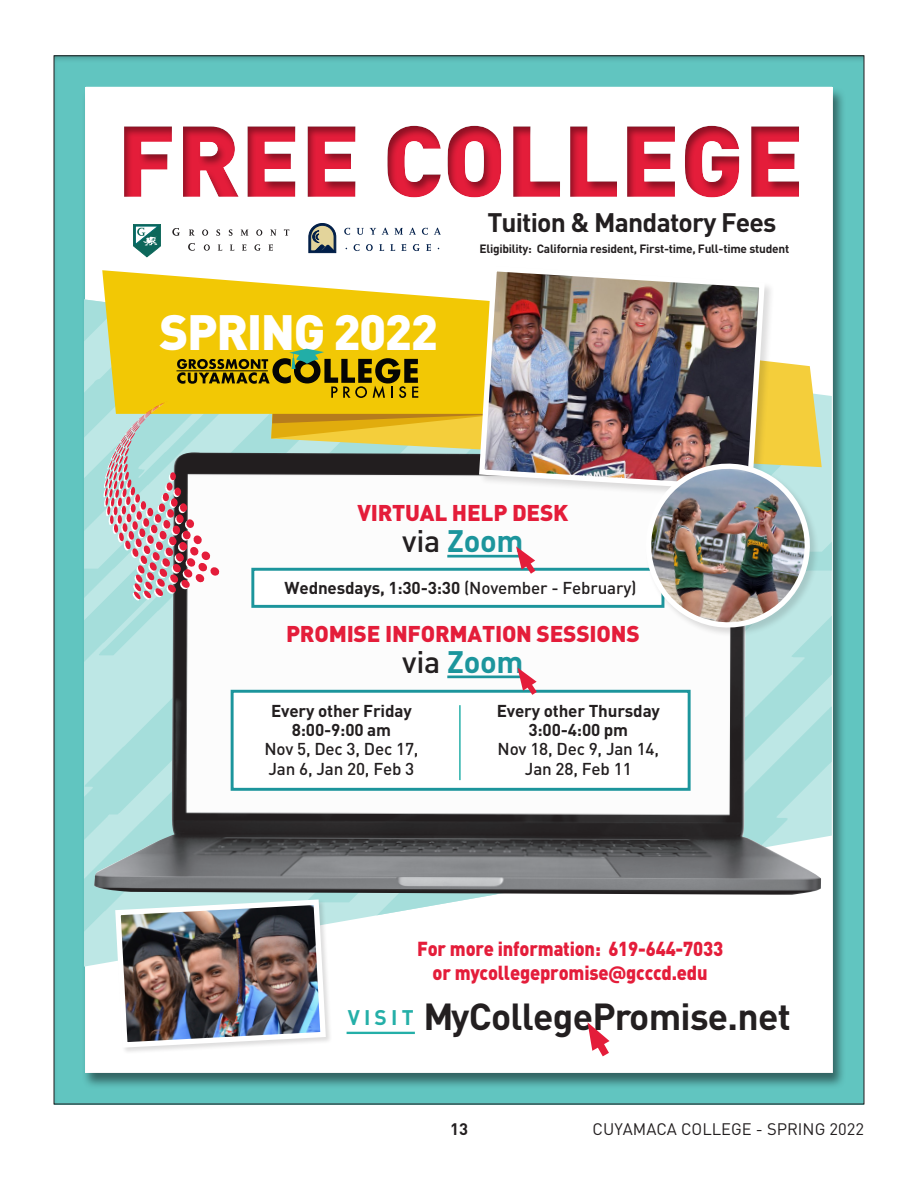
<style>
.page{position:relative;width:918px;height:1188px;background:#fff}
.page>*{position:absolute;margin:0;border:0;box-sizing:border-box;transform-origin:0 0}
.t1{font:900 98.85px "DIN";color:#e41d3a}
.t2{font:900 48.9px "DIN";letter-spacing:-.03em;color:#fff}
.t3{font:700 37.2px "DIN";letter-spacing:-.02em;color:#231f20}
.t4{font:700 30.75px "DIN";letter-spacing:-.01em;color:#1c959c}
.t5{font:700 26.4px "DIN";letter-spacing:-.03em;color:#231f20}
.t6{font:900 22.5px "DIN";letter-spacing:-.01em;color:#e41d3a}
.t7{font:900 20.1px/23.5px "DIN";letter-spacing:-.01em;color:#e41d3a;text-align:center;scale:.91 1}
.t8{font:700 16.95px/19.4px "DIN";letter-spacing:-.01em;color:#231f20;text-align:center}
.t9{font:500 16.95px/19.4px "DIN";letter-spacing:-.01em;color:#231f20;text-align:center}
.t10{font:16.5px "DIN";color:#231f20}
.t11{font:700 16.5px "DIN";color:#231f20}
.t12{font:700 11.85px "DIN";letter-spacing:-.02em;color:#231f20}
.s1{font-weight:500;color:#231f20}
.s2{font-weight:500}
.s3{font-weight:700}
.s4{font-family:"Inter";font-weight:800}
.s5{font-size:21px;color:#24afa8}
</style>
<div class="page">
<div style="left:54px;top:56px;width:810px;height:1048px;background:#231f20;opacity:.55"></div>
<img style="left:84px;top:299px;width:748px;height:668px">
<svg style="left:775px;top:305px;width:47px;height:162px"></svg>
<svg style="left:102px;top:270px;width:374px;height:144px"></svg>
<svg style="left:344px;top:228px;width:6px;height:7px"></svg>
<svg style="left:357px;top:228px;width:7px;height:7px"></svg>
<svg style="left:370px;top:228px;width:6px;height:7px"></svg>
<svg style="left:382px;top:228px;width:7px;height:7px"></svg>
<svg style="left:395px;top:228px;width:8px;height:7px"></svg>
<svg style="left:409px;top:228px;width:7px;height:7px"></svg>
<svg style="left:422px;top:228px;width:6px;height:7px"></svg>
<svg style="left:434px;top:228px;width:7px;height:7px"></svg>
<svg style="left:354px;top:244px;width:5px;height:7px"></svg>
<svg style="left:366px;top:244px;width:7px;height:7px"></svg>
<svg style="left:379px;top:244px;width:5px;height:7px"></svg>
<svg style="left:390px;top:244px;width:5px;height:7px"></svg>
<svg style="left:401px;top:244px;width:5px;height:7px"></svg>
<svg style="left:413px;top:244px;width:7px;height:7px"></svg>
<svg style="left:426px;top:244px;width:5px;height:7px"></svg>
<svg style="left:309px;top:223px;width:27px;height:30px"></svg>
<svg style="left:172px;top:228px;width:8px;height:8px"></svg>
<svg style="left:189px;top:230px;width:6px;height:6px"></svg>
<svg style="left:202px;top:229px;width:6px;height:7px"></svg>
<svg style="left:216px;top:229px;width:4px;height:7px"></svg>
<svg style="left:229px;top:229px;width:4px;height:7px"></svg>
<svg style="left:241px;top:230px;width:7px;height:6px"></svg>
<svg style="left:256px;top:229px;width:6px;height:7px"></svg>
<svg style="left:270px;top:230px;width:6px;height:6px"></svg>
<svg style="left:284px;top:229px;width:5px;height:7px"></svg>
<svg style="left:188px;top:243px;width:7px;height:8px"></svg>
<svg style="left:204px;top:244px;width:6px;height:7px"></svg>
<svg style="left:218px;top:245px;width:4px;height:6px"></svg>
<svg style="left:230px;top:245px;width:4px;height:6px"></svg>
<svg style="left:242px;top:244px;width:4px;height:7px"></svg>
<svg style="left:254px;top:244px;width:7px;height:7px"></svg>
<svg style="left:269px;top:244px;width:4px;height:7px"></svg>
<svg style="left:133px;top:224px;width:28px;height:34px"></svg>
<hr style="left:347px;top:1032px;width:68px;height:2px;background:#24afa8">
<img style="left:92px;top:451px;width:729px;height:444px">
<hr style="left:447px;top:555px;width:76px;height:2px;background:#1c959c">
<hr style="left:447px;top:676px;width:76px;height:2px;background:#1c959c">
<div style="left:232px;top:691px;width:457px;height:98px;background:#fff"></div>
<div style="left:231px;top:690px;width:460px;height:101px;border:3px solid #1c959c"></div>
<hr style="left:459px;top:705px;width:2px;height:75px;background:#24afa8">
<div style="left:253px;top:569px;width:410px;height:37px;background:#fff"></div>
<div style="left:251px;top:568px;width:413px;height:40px;border:3px solid #1c959c"></div>
<svg style="left:586px;top:1022px;width:30px;height:42px"></svg>
<div style="left:115px;top:899px;width:218px;height:156px;background:#231f20;opacity:.15"></div>
<img style="left:112px;top:897px;width:217px;height:153px">
<div style="left:478px;top:265px;width:297px;height:236px;background:#231f20;opacity:.15"></div>
<img style="left:476px;top:263px;width:292px;height:231px">
<svg style="left:516px;top:546px;width:25px;height:28px"></svg>
<svg style="left:517px;top:668px;width:25px;height:27px"></svg>
<svg style="left:103px;top:285px;width:402px;height:316px"></svg>
<div style="left:645px;top:463px;width:175px;height:174px;background:#231f20;opacity:.15"></div>
<img style="left:636px;top:454px;width:184px;height:177px">
<div style="left:89px;top:94px;width:775px;height:125px;background:#231f20;opacity:.45"></div>
<h1 class="t1" style="left:117px;top:95px;width:689px">FREE COLLEGE</h1>
<p class="t5" style="left:488px;top:206px;width:290px">Tuition &amp; Mandatory Fees</p>
<p class="t2" style="left:160px;top:299px;width:280px">SPRING 2022</p>
<p class="t12" style="left:479px;top:241px;width:311px">Eligibility: California resident, First-time, Full-time student</p>
<p class="t6" style="left:357px;top:498px;width:212px">VIRTUAL HELP DESK</p>
<p class="t4" style="left:402px;top:521px;width:123px"><span class="s1">via</span> Zoom</p>
<p class="t8" style="left:285px;top:578px;width:353px">Wednesdays, 1:30-3:30 <span class="s2">(November - February)</span></p>
<p class="t6" style="left:286px;top:619px;width:355px">PROMISE INFORMATION SESSIONS</p>
<p class="t4" style="left:402px;top:642px;width:123px"><span class="s1">via</span> Zoom</p>
<p class="t9" style="left:264px;top:700px;width:156px"><span class="s3">Every other Friday<br>8:00-9:00 am<br></span>Nov 5, Dec 3, Dec 17,<br>Jan 6, Jan 20, Feb 3</p>
<p class="t8" style="left:497px;top:700px;width:165px">Every other Thursday<br>3:00-4:00 pm<br><span class="s2">Nov 18, Dec 9, Jan 14,<br>Jan 28, Feb 11</span></p>
<p class="t7" style="left:417px;top:936px;width:338px">For more information: 619-644-7033 or mycollegepromise<span class="s4">@</span>gcccd.edu</p>
<p class="t3" style="left:348px;top:993px;width:445px"><span class="s5">V I S I T</span> MyCollegePromise.net</p>
<p class="t11" style="left:450px;top:1118px;width:19px">13</p>
<p class="t10" style="left:593px;top:1119px;width:273px">CUYAMACA COLLEGE - SPRING 2022</p>
</div>
